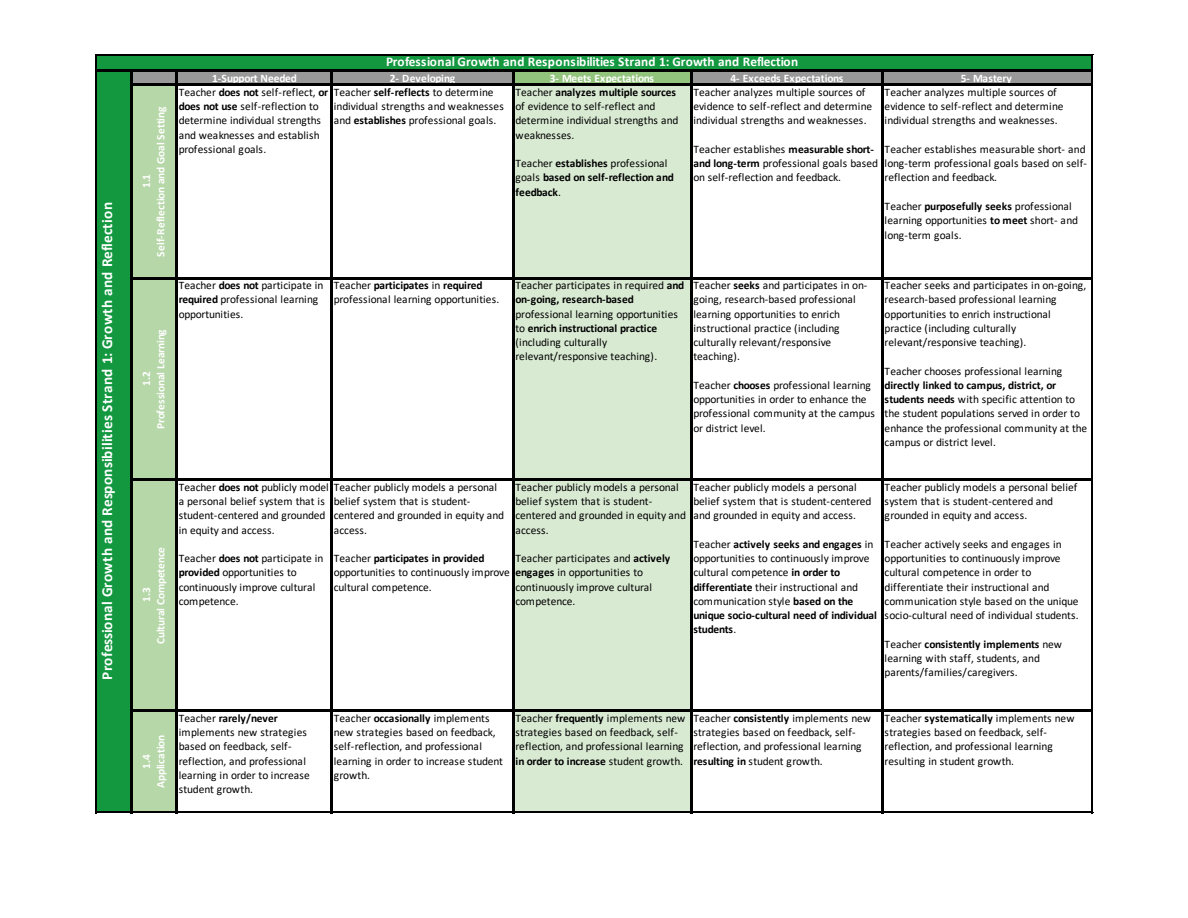
<style>
.page{position:relative;width:1188px;height:918px;background:#fff}
.page>*{position:absolute;margin:0;border:0;box-sizing:border-box;transform-origin:0 0}
.t1{font:700 15.15px "Calibri";letter-spacing:.005em;color:#fff}
.t2{font:700 13.35px "Calibri";letter-spacing:.005em;color:#fff}
.t3{font:11.4px/14.2px "Calibri";color:#000}
.t4{font:700 11.4px/14.2px "Calibri";letter-spacing:-.005em;color:#fff;text-align:center}
.t5{font:700 11.4px/14.2px "Calibri";letter-spacing:-.005em;color:#000}
.s1{font-weight:700}
.s2{font-weight:400}
</style>
<div class="page">
<div style="left:96px;top:55px;width:996px;height:16px;background:#139840"></div>
<div style="left:96px;top:70px;width:36px;height:15px;background:#139840"></div>
<div style="left:131px;top:70px;width:383px;height:15px;background:#999"></div>
<div style="left:513px;top:70px;width:179px;height:15px;background:#93c47d"></div>
<div style="left:691px;top:70px;width:401px;height:15px;background:#999"></div>
<div style="left:96px;top:84px;width:36px;height:195px;background:#139840"></div>
<div style="left:131px;top:84px;width:46px;height:195px;background:#b6d7a8"></div>
<div style="left:513px;top:84px;width:179px;height:195px;background:#d9ead3"></div>
<div style="left:96px;top:278px;width:36px;height:534px;background:#139840"></div>
<div style="left:131px;top:278px;width:46px;height:534px;background:#b6d7a8"></div>
<div style="left:513px;top:278px;width:179px;height:534px;background:#d9ead3"></div>
<hr style="left:96px;top:55px;width:1px;height:758px;background:#000">
<hr style="left:130px;top:72px;width:3px;height:741px;background:#000">
<hr style="left:175px;top:72px;width:3px;height:741px;background:#000">
<hr style="left:330px;top:72px;width:3px;height:741px;background:#000">
<hr style="left:512px;top:72px;width:3px;height:741px;background:#000">
<hr style="left:690px;top:72px;width:2px;height:741px;background:#000">
<hr style="left:881px;top:72px;width:3px;height:741px;background:#000">
<hr style="left:1091px;top:56px;width:2px;height:757px;background:#000">
<hr style="left:97px;top:55px;width:996px;height:1px;background:#000">
<hr style="left:97px;top:69px;width:996px;height:3px;background:#000">
<hr style="left:133px;top:83px;width:960px;height:3px;background:#000">
<hr style="left:133px;top:277px;width:960px;height:2px;background:#000">
<hr style="left:133px;top:478px;width:960px;height:3px;background:#000">
<hr style="left:133px;top:710px;width:960px;height:2px;background:#000">
<hr style="left:97px;top:811px;width:996px;height:2px;background:#000">
<hr style="left:95px;top:54px;width:998px;height:1px;background:#000">
<hr style="left:95px;top:54px;width:1px;height:759px;background:#000">
<h1 class="t1" style="left:96px;top:680px;width:479px;rotate:-90deg">Professional Growth and Responsibilities Strand 1: Growth and Reflection</h1>
<p class="t4" style="left:139px;top:257px;width:152px;rotate:-90deg">1.1<br>Self-Reflection and Goal Setting</p>
<p class="t4" style="left:139px;top:429px;width:101px;rotate:-90deg">1.2<br>Professional Learning</p>
<p class="t2" style="left:386px;top:52px;width:414px">Professional Growth and Responsibilities Strand 1: Growth and Reflection</p>
<p class="t4" style="left:212px;top:71px;width:87px">1-Support Needed</p>
<p class="t4" style="left:390px;top:71px;width:67px">2- Developing</p>
<p class="t4" style="left:550px;top:71px;width:106px">3- Meets Expectations</p>
<p class="t4" style="left:731px;top:71px;width:115px">4- Exceeds Expectations</p>
<p class="t4" style="left:961px;top:71px;width:53px">5- Mastery</p>
<p class="t3" style="left:179px;top:85px;width:151px">Teacher <span class="s1">does not</span> self-reflect, <span class="s1">or does not use</span> self-reflection to determine individual strengths and weaknesses and establish professional goals.</p>
<p class="t3" style="left:334px;top:85px;width:172px">Teacher <span class="s1">self-reflects</span> to determine individual strengths and weaknesses and <span class="s1">establishes</span> professional goals.</p>
<p class="t3" style="left:516px;top:85px;width:164px">Teacher <span class="s1">analyzes multiple sources </span>of evidence to self-reflect and determine individual strengths and weaknesses.</p>
<p class="t5" style="left:516px;top:156px;width:160px"><span class="s2">Teacher</span> establishes <span class="s2">professional goals</span> based on self-reflection and feedback<span class="s2">.</span></p>
<p class="t3" style="left:693px;top:85px;width:180px">Teacher analyzes multiple sources of evidence to self-reflect and determine individual strengths and weaknesses.</p>
<p class="t3" style="left:693px;top:142px;width:186px">Teacher establishes <span class="s1">measurable short&shy;and long-term</span> professional goals based on self-reflection and feedback.</p>
<p class="t3" style="left:885px;top:85px;width:180px">Teacher analyzes multiple sources of evidence to self-reflect and determine individual strengths and weaknesses.</p>
<p class="t3" style="left:885px;top:142px;width:204px;text-align:justify">Teacher establishes measurable short- and long-term professional goals based on self&shy;reflection and feedback.</p>
<p class="t3" style="left:885px;top:199px;width:195px">Teacher <span class="s1">purposefully seeks</span> professional learning opportunities <span class="s1">to meet</span> short- and long-term goals.</p>
<p class="t3" style="left:179px;top:278px;width:146px">Teacher <span class="s1">does not</span> participate in <span class="s1">required</span> professional learning opportunities.</p>
<p class="t3" style="left:334px;top:278px;width:167px">Teacher <span class="s1">participates</span> in <span class="s1">required </span>professional learning opportunities.</p>
<p class="t3" style="left:516px;top:278px;width:170px">Teacher participates in required <span class="s1">and on-going, research-based</span></p>
<p class="t3" style="left:516px;top:306px;width:164px">professional learning opportunities to <span class="s1">enrich instructional practice </span>(including culturally relevant/responsive teaching).</p>
<p class="t3" style="left:693px;top:278px;width:175px">Teacher <span class="s1">seeks</span> and participates in on&shy;going, research-based professional learning opportunities to enrich instructional practice (including culturally relevant/responsive teaching).</p>
<p class="t3" style="left:693px;top:378px;width:183px">Teacher <span class="s1">chooses</span> professional learning opportunities in order to enhance the professional community at the campus or district level.</p>
<p class="t3" style="left:885px;top:278px;width:203px">Teacher seeks and participates in on-going, research-based professional learning opportunities to enrich instructional practice (including culturally relevant/responsive teaching).</p>
<p class="t3" style="left:885px;top:363px;width:179px">Teacher chooses professional learning</p>
<p class="t3" style="left:885px;top:378px;width:204px"><span class="s1">directly linked to campus, district, or students needs</span> with specific attention to the student populations served in order to enhance the professional community at the campus or district level.</p>
<p class="t4" style="left:139px;top:644px;width:99px;rotate:-90deg">1.3<br>Cultural Competence</p>
<p class="t3" style="left:179px;top:479px;width:320px">Teacher <span class="s1">does not</span> publicly model Teacher publicly models a personal a personal belief system that is<br>student-centered and grounded<br>in equity and access.</p>
<p class="t3" style="left:179px;top:551px;width:146px">Teacher <span class="s1">does not</span> participate in <span class="s1">provided</span> opportunities to continuously improve cultural competence.</p>
<p class="t3" style="left:516px;top:479px;width:172px">Teacher publicly models a personal belief system that is student&shy;centered and grounded in equity and access.</p>
<p class="t3" style="left:516px;top:551px;width:156px">Teacher participates and <span class="s1">actively engages</span> in opportunities to continuously improve cultural competence.</p>
<p class="t3" style="left:334px;top:494px;width:172px">belief system that is student&shy;centered and grounded in equity and access.</p>
<p class="t3" style="left:334px;top:551px;width:177px">Teacher <span class="s1">participates in provided </span>opportunities to continuously improve cultural competence.</p>
<p class="t3" style="left:693px;top:479px;width:180px">Teacher publicly models a personal belief system that is student-centered and grounded in equity and access.</p>
<p class="t3" style="left:693px;top:537px;width:185px">Teacher <span class="s1">actively seeks and engages</span> in opportunities to continuously improve cultural competence <span class="s1">in order to differentiate</span> their instructional and communication style <span class="s1">based on the unique socio-cultural need of individual students</span>.</p>
<p class="t3" style="left:885px;top:479px;width:194px">Teacher publicly models a personal belief system that is student-centered and grounded in equity and access.</p>
<p class="t3" style="left:885px;top:537px;width:196px">Teacher actively seeks and engages in opportunities to continuously improve cultural competence in order to differentiate their instructional and communication style based on the unique socio-cultural need of individual students.</p>
<p class="t3" style="left:885px;top:636px;width:179px">Teacher <span class="s1">consistently implements</span> new learning with staff, students, and parents/families/caregivers.</p>
<p class="t4" style="left:139px;top:788px;width:54px;rotate:-90deg">1.4<br>Application</p>
<p class="t3" style="left:179px;top:711px;width:133px">Teacher <span class="s1">rarely/never </span>implements new strategies based on feedback, self&shy;reflection, and professional learning in order to increase student growth.</p>
<p class="t3" style="left:334px;top:711px;width:171px">Teacher <span class="s1">occasionally</span> implements new strategies based on feedback, self-reflection, and professional learning in order to increase student growth.</p>
<p class="t3" style="left:516px;top:711px;width:171px">Teacher <span class="s1">frequently</span> implements new strategies based on feedback, self&shy;reflection, and professional learning <span class="s1">in order to increase</span> student growth.</p>
<p class="t3" style="left:693px;top:711px;width:179px">Teacher <span class="s1">consistently</span> implements new strategies based on feedback, self&shy;reflection, and professional learning <span class="s1">resulting in</span> student growth.</p>
<p class="t3" style="left:885px;top:711px;width:191px">Teacher <span class="s1">systematically</span> implements new strategies based on feedback, self&shy;reflection, and professional learning resulting in student growth.</p>
</div>
